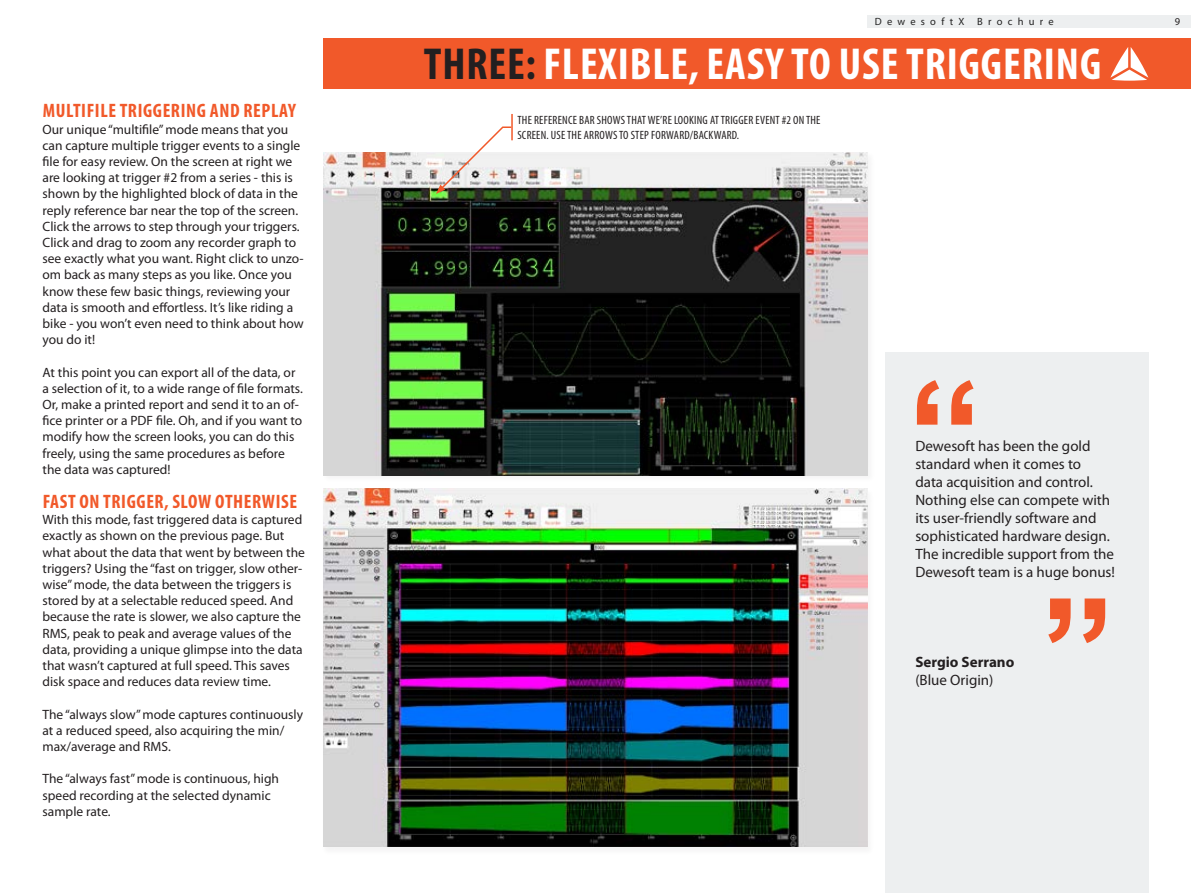
<style>
.page{position:relative;width:1191px;height:893px;background:#fff}
.page>*{position:absolute;margin:0;border:0;box-sizing:border-box;transform-origin:0 0}
.t1{font:700 150px "Arial";color:#f1592a}
.t2{font:700 condensed 45px "Myriad Pro";letter-spacing:.02em;color:#fff}
.t3{font:700 condensed 19.5px "Myriad Pro";letter-spacing:.03em;color:#f1592a}
.t4{font:15px/18px "Myriad Pro";color:#231f20}
.t5{font:700 15px "Myriad Pro";color:#231f20}
.t6{font:13.5px/16.2px "Myriad Pro";color:#231f20}
.t7{font:condensed 12px/14.4px "Myriad Pro";letter-spacing:.02em;color:#231f20}
.t8{font:10.5px "Myriad Pro";letter-spacing:.5em;color:#212121}
.t9{font:10.5px "Myriad Pro";color:#231f20}
.s1{color:#231f20}
</style>
<div class="page">
<div style="left:867px;top:15px;width:324px;height:13px;background:#edeff0"></div>
<div style="left:323px;top:38px;width:868px;height:51px;background:#f1592a"></div>
<svg style="left:1110px;top:47px;width:38px;height:34px"></svg>
<div style="left:321px;top:487px;width:553px;height:368px;background:#f8f7f8"></div>
<img style="left:323px;top:488px;width:544px;height:359px">
<div style="left:321px;top:150px;width:554px;height:333px;background:#231f20;opacity:.05"></div>
<img style="left:323px;top:152px;width:544px;height:323px">
<svg style="left:436px;top:126px;width:77px;height:68px"></svg>
<hr style="left:511px;top:114px;width:2px;height:26px;background:#f1592a">
<div style="left:884px;top:353px;width:264px;height:540px;background:#edeff0"></div>
<h3 class="t3" style="left:43px;top:99px;width:255px">MULTIFILE TRIGGERING AND REPLAY</h3>
<p class="t6" style="left:43px;top:121px;width:263px">Our unique “multifile” mode means that you can capture multiple trigger events to a single file for easy review. On the screen at right we are looking at trigger #2 from a series - this is shown by the highlighted block of data in the reply reference bar near the top of the screen.<br>Click the arrows to step through your triggers.<br>Click and drag to zoom any recorder graph to see exactly what you want. Right click to unzo&shy;om back as many steps as you like. Once you know these few basic things, reviewing your data is smooth and effortless. It’s like riding a bike - you won’t even need to think about how you do it!</p>
<p class="t6" style="left:43px;top:364px;width:262px">At this point you can export all of the data, or a selection of it, to a wide range of file formats.<br>Or, make a printed report and send it to an of&shy;fice printer or a PDF file. Oh, and if you want to modify how the screen looks, you can do this freely, using the same procedures as before the data was captured!</p>
<h3 class="t3" style="left:43px;top:489px;width:256px">FAST ON TRIGGER, SLOW OTHERWISE</h3>
<p class="t6" style="left:43px;top:511px;width:264px">With this mode, fast triggered data is captured exactly as shown on the previous page. But what about the data that went by between the triggers? Using the “fast on trigger, slow other&shy;wise” mode, the data between the triggers is stored by at a selectable reduced speed. And because the rate is slower, we also capture the RMS, peak to peak and average values of the data, providing a unique glimpse into the data that wasn’t captured at full speed. This saves disk space and reduces data review time.</p>
<p class="t6" style="left:43px;top:706px;width:262px">The “always slow” mode captures continuously at a reduced speed, also acquiring the min/ max/average and RMS.</p>
<p class="t6" style="left:43px;top:770px;width:238px">The “always fast” mode is continuous, high speed recording at the selected dynamic sample rate.</p>
<p class="t8" style="left:874px;top:15px;width:180px">DewesoftX Brochure</p>
<p class="t9" style="left:1174px;top:15px;width:7px">9</p>
<h2 class="t2" style="left:424px;top:36px;width:679px"><span class="s1">THREE:</span> FLEXIBLE, EASY TO USE TRIGGERING</h2>
<p class="t7" style="left:517px;top:113px;width:305px">THE REFERENCE BAR SHOWS THAT WE’RE LOOKING AT TRIGGER EVENT #2 ON THE<br>SCREEN. USE THE ARROWS TO STEP FORWARD/BACKWARD.</p>
<h1 class="t1" style="left:907px;top:330px;width:76px">“</h1>
<p class="t4" style="left:915px;top:437px;width:201px">Dewesoft has been the gold standard when it comes to<br>data acquisition and control.<br>Nothing else can compete with its user-friendly software and sophisticated hardware design.<br>The incredible support from the<br>Dewesoft team is a huge bonus!</p>
<p class="t5" style="left:915px;top:652px;width:100px">Sergio Serrano</p>
<p class="t4" style="left:915px;top:671px;width:80px">(Blue Origin)</p>
<h1 class="t1" style="left:1040px;top:547px;width:76px">”</h1>
</div>
